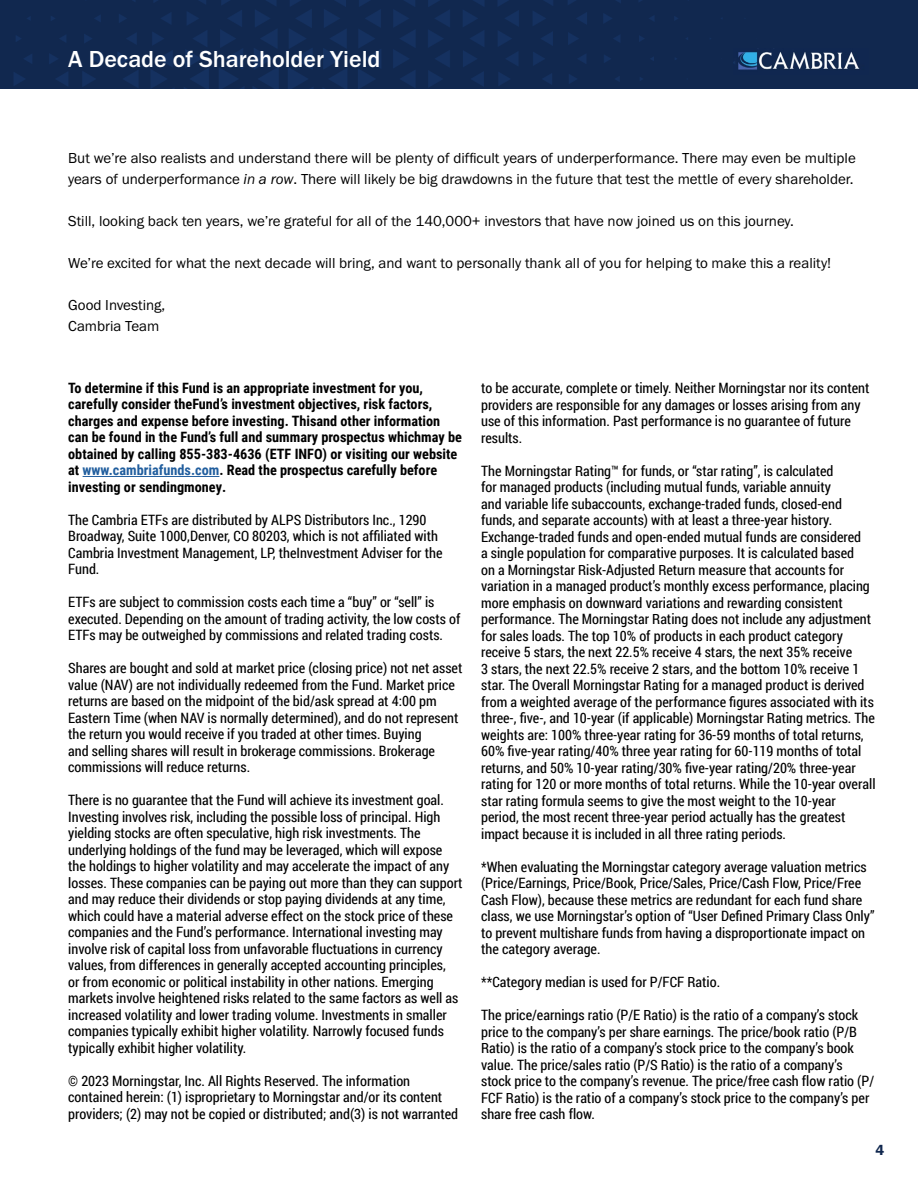
<style>
.page{position:relative;width:918px;height:1188px;background:#fff}
.page>*{position:absolute;margin:0;border:0;box-sizing:border-box;transform-origin:0 0}
.t1{font:500 24px "Franklin Gothic URW";color:#fff}
.t2{font:15px/21px "Franklin Gothic URW Boo";color:#000}
.t3{font:15px "Franklin Gothic URW Dem";color:#11284f}
.t4{font:14.25px/16.5px "Roboto Condensed";color:#000}
.t5{font:700 14.25px/16.5px "Roboto Condensed";color:#000}
.s1{font-family:"Franklin Gothic URW Boo Ita"}
.s2{color:#215e9e}
</style>
<div class="page">
<img style="left:0;top:0;width:918px;height:88px">
<img style="left:733px;top:48px;width:136px;height:27px">
<hr style="left:83px;top:476px;width:136px;height:1px;background:#215e9e">
<h1 class="t1" style="left:68px;top:44px;width:314px">A Decade of Shareholder Yield</h1>
<p class="t2" style="left:68px;top:147px;width:789px">But we’re also realists and understand there will be plenty of difficult years of underperformance. There may even be multiple years of underperformance <span class="s1">in a row</span>. There will likely be big drawdowns in the future that test the mettle of every shareholder.</p>
<p class="t2" style="left:68px;top:210px;width:727px">Still, looking back ten years, we’re grateful for all of the 140,000+ investors that have now joined us on this journey.</p>
<p class="t2" style="left:68px;top:252px;width:765px">We’re excited for what the next decade will bring, and want to personally thank all of you for helping to make this a reality!</p>
<p class="t2" style="left:68px;top:294px;width:99px">Good Investing,<br>Cambria Team</p>
<p class="t5" style="left:68px;top:379px;width:395px">To determine if this Fund is an appropriate investment for you, carefully consider theFund’s investment objectives, risk factors, charges and expense before investing. Thisand other information can be found in the Fund’s full and summary prospectus whichmay be obtained by calling 855-383-4636 (ETF INFO) or visiting our website at <span class="s2">www.cambriafunds.com</span>. Read the prospectus carefully before investing or sendingmoney.</p>
<p class="t4" style="left:68px;top:511px;width:376px">The Cambria ETFs are distributed by ALPS Distributors Inc., 1290<br>Broadway, Suite 1000,Denver, CO 80203, which is not affiliated with Cambria Investment Management, LP, theInvestment Adviser for the Fund.</p>
<p class="t4" style="left:68px;top:594px;width:394px">ETFs are subject to commission costs each time a “buy” or “sell” is executed. Depending on the amount of trading activity, the low costs of<br>ETFs may be outweighed by commissions and related trading costs.</p>
<p class="t4" style="left:68px;top:660px;width:396px">Shares are bought and sold at market price (closing price) not net asset value (NAV) are not individually redeemed from the Fund. Market price returns are based on the midpoint of the bid/ask spread at 4:00 pm Eastern Time (when NAV is normally determined), and do not represent the return you would receive if you traded at other times. Buying<br>and selling shares will result in brokerage commissions. Brokerage commissions will reduce returns.</p>
<p class="t4" style="left:68px;top:792px;width:396px">There is no guarantee that the Fund will achieve its investment goal.<br>Investing involves risk, including the possible loss of principal. High yielding stocks are often speculative, high risk investments. The underlying holdings of the fund may be leveraged, which will expose the holdings to higher volatility and may accelerate the impact of any losses. These companies can be paying out more than they can support and may reduce their dividends or stop paying dividends at any time, which could have a material adverse effect on the stock price of these companies and the Fund’s performance. International investing may involve risk of capital loss from unfavorable fluctuations in currency values, from differences in generally accepted accounting principles,<br>or from economic or political instability in other nations. Emerging markets involve heightened risks related to the same factors as well as increased volatility and lower trading volume. Investments in smaller companies typically exhibit higher volatility. Narrowly focused funds typically exhibit higher volatility.</p>
<p class="t4" style="left:68px;top:1072px;width:392px">© 2023 Morningstar, Inc. All Rights Reserved. The information contained herein: (1) isproprietary to Morningstar and/or its content providers; (2) may not be copied or distributed; and(3) is not warranted</p>
<p class="t4" style="left:481px;top:379px;width:390px">to be accurate, complete or timely. Neither Morningstar nor its content providers are responsible for any damages or losses arising from any use of this information. Past performance is no guarantee of future results.</p>
<p class="t4" style="left:481px;top:462px;width:396px">The Morningstar Rating™ for funds, or “star rating”, is calculated<br>for managed products (including mutual funds, variable annuity<br>and variable life subaccounts, exchange-traded funds, closed-end funds, and separate accounts) with at least a three-year history.<br>Exchange-traded funds and open-ended mutual funds are considered<br>a single population for comparative purposes. It is calculated based<br>on a Morningstar Risk-Adjusted Return measure that accounts for variation in a managed product’s monthly excess performance, placing more emphasis on downward variations and rewarding consistent performance. The Morningstar Rating does not include any adjustment for sales loads. The top 10% of products in each product category receive 5 stars, the next 22.5% receive 4 stars, the next 35% receive<br>3 stars, the next 22.5% receive 2 stars, and the bottom 10% receive 1 star. The Overall Morningstar Rating for a managed product is derived from a weighted average of the performance figures associated with its three-, five-, and 10-year (if applicable) Morningstar Rating metrics. The weights are: 100% three-year rating for 36-59 months of total returns, 60% five-year rating/40% three year rating for 60-119 months of total returns, and 50% 10-year rating/30% five-year rating/20% three-year rating for 120 or more months of total returns. While the 10-year overall star rating formula seems to give the most weight to the 10-year period, the most recent three-year period actually has the greatest impact because it is included in all three rating periods.</p>
<p class="t4" style="left:481px;top:858px;width:395px">*When evaluating the Morningstar category average valuation metrics (Price/Earnings, Price/Book, Price/Sales, Price/Cash Flow, Price/Free Cash Flow), because these metrics are redundant for each fund share class, we use Morningstar’s option of “User Defined Primary Class Only” to prevent multishare funds from having a disproportionate impact on the category average.</p>
<p class="t4" style="left:481px;top:973px;width:240px">**Category median is used for P/FCF Ratio.</p>
<p class="t4" style="left:481px;top:1006px;width:395px">The price/earnings ratio (P/E Ratio) is the ratio of a company’s stock price to the company’s per share earnings. The price/book ratio (P/B Ratio) is the ratio of a company’s stock price to the company’s book value. The price/sales ratio (P/S Ratio) is the ratio of a company’s stock price to the company’s revenue. The price/free cash flow ratio (P/ FCF Ratio) is the ratio of a company’s stock price to the company’s per share free cash flow.</p>
<p class="t3" style="left:876px;top:1141px;width:10px">4</p>
</div>
